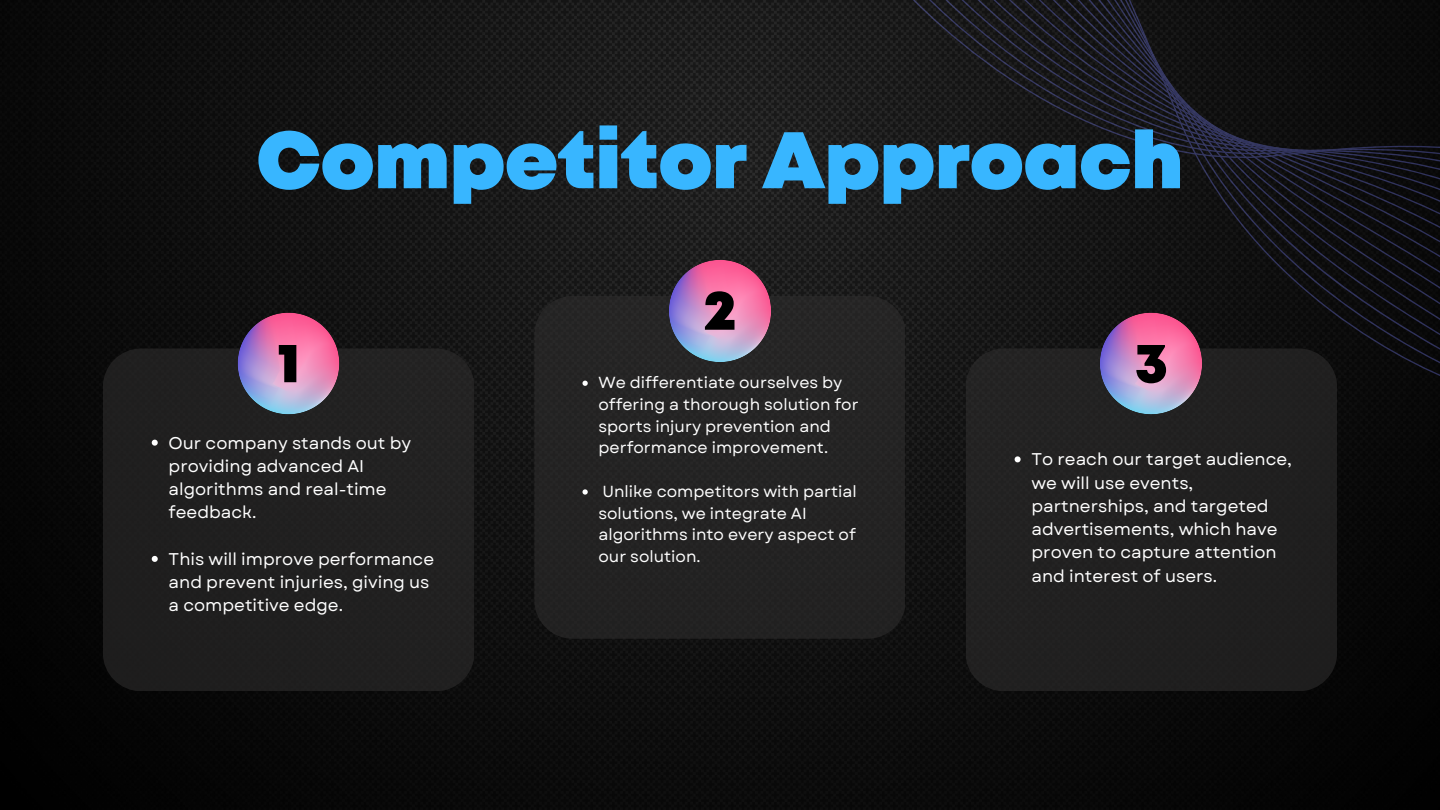
<style>
.page{position:relative;width:1440px;height:810px;background:#fff}
.page>*{position:absolute;margin:0;border:0;box-sizing:border-box;transform-origin:0 0}
.t1{font:900 80px "Mont";color:#38b6ff}
.t2{font:900 56px "Mont";color:#000}
.t3{font:17px/23.2px "Garet";color:#fff}
.t4{font:16px/21.8px "Garet";color:#fff}
</style>
<div class="page">
<img style="left:0;top:0;width:1440px;height:810px">
<div style="left:966px;top:349px;width:371px;height:342px;background:#201f1f;border-radius:38px"></div>
<svg style="left:896px;top:0;width:544px;height:533px"></svg>
<div style="left:103px;top:349px;width:371px;height:342px;background:#201f1f;border-radius:38px"></div>
<img style="left:236px;top:312px;width:105px;height:103px">
<svg style="left:152px;top:440px;width:6px;height:6px"></svg>
<svg style="left:152px;top:556px;width:6px;height:6px"></svg>
<div style="left:534px;top:296px;width:371px;height:343px;background:#242323;border-radius:38px"></div>
<img style="left:668px;top:259px;width:105px;height:103px">
<svg style="left:583px;top:381px;width:5px;height:5px"></svg>
<svg style="left:583px;top:489px;width:5px;height:6px"></svg>
<svg style="left:1015px;top:456px;width:6px;height:6px"></svg>
<p class="t1" style="left:257px;top:130px;width:928px">Competitor Approach</p>
<p class="t2" style="left:278px;top:342px;width:24px">1</p>
<h1 class="t3" style="left:169px;top:431px;width:244px">Our company stands out by providing advanced AI algorithms and real-time feedback.</h1>
<p class="t3" style="left:169px;top:547px;width:267px">This will improve performance and prevent injuries, giving us a competitive edge.</p>
<p class="t2" style="left:704px;top:289px;width:34px">2</p>
<p class="t4" style="left:598px;top:372px;width:262px">We differentiate ourselves by offering a thorough solution for sports injury prevention and performance improvement.</p>
<p class="t4" style="left:598px;top:480px;width:260px">Unlike competitors with partial solutions, we integrate AI algorithms into every aspect of our solution.</p>
<p class="t2" style="left:1135px;top:342px;width:34px">3</p>
<p class="t3" style="left:1032px;top:448px;width:262px">To reach our target audience, we will use events, partnerships, and targeted advertisements, which have proven to capture attention and interest of users.</p>
</div>
